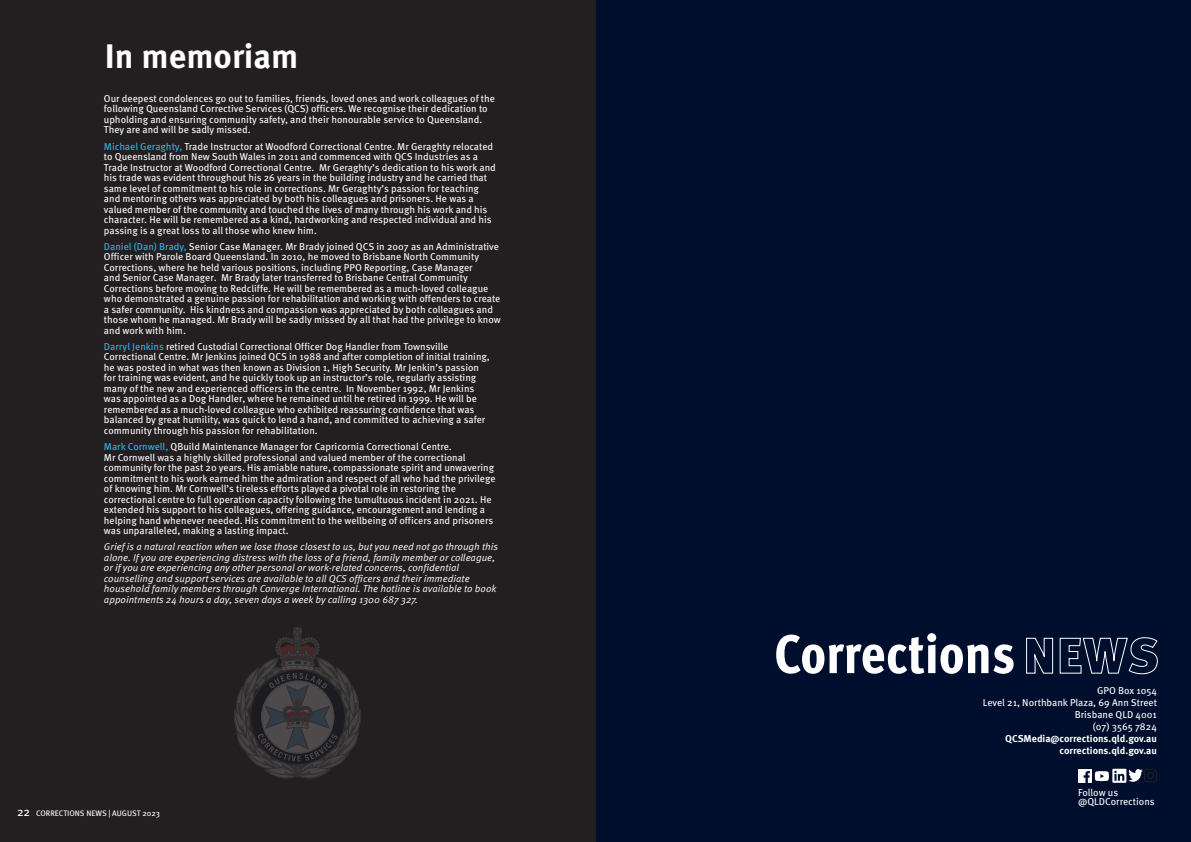
<style>
.page{position:relative;width:1191px;height:842px;background:#fff}
.page>*{position:absolute;margin:0;border:0;box-sizing:border-box;transform-origin:0 0}
.t1{font:800 condensed 54.6px "Meta OT";color:#fff}
.t2{font:700 34px "Meta OT";color:#fff}
.t3{font:10px/10.5px "Meta OT";color:#fff}
.t4{font:italic 10px/10.5px "Meta OT";color:#fff}
.t5{font:700 10px/12px "Meta OT";color:#fff;text-align:right}
.t6{font:8px "Meta OT";color:#fff}
.s1{color:#33b3e4}
.s2{font-size:12px}
.s3{font-weight:900;font-stretch:normal;font-size:50px}
</style>
<div class="page">
<div style="left:595px;top:0;width:596px;height:842px;background:#000e2e"></div>
<svg style="left:1078px;top:769px;width:79px;height:14px"></svg>
<div style="left:0;top:0;width:595px;height:842px;background:#231f20"></div>
<svg style="left:234px;top:627px;width:127px;height:152px"></svg>
<h2 class="t2" style="left:105px;top:35px;width:195px">In memoriam</h2>
<p class="t3" style="left:104px;top:93px;width:392px">Our deepest condolences go out to families, friends, loved ones and work colleagues of the following Queensland Corrective Services (QCS) officers. We recognise their dedication to upholding and ensuring community safety, and their honourable service to Queensland.<br>They are and will be sadly missed.</p>
<p class="t3" style="left:104px;top:141px;width:393px"><span class="s1">Michael Geraghty,</span> Trade Instructor at Woodford Correctional Centre. Mr Geraghty relocated to Queensland from New South Wales in 2011 and commenced with QCS Industries as a Trade Instructor at Woodford Correctional Centre. Mr Geraghty’s dedication to his work and his trade was evident throughout his 26 years in the building industry and he carried that same level of commitment to his role in corrections. Mr Geraghty’s passion for teaching and mentoring others was appreciated by both his colleagues and prisoners. He was a valued member of the community and touched the lives of many through his work and his character. He will be remembered as a kind, hardworking and respected individual and his passing is a great loss to all those who knew him.</p>
<p class="t3" style="left:104px;top:241px;width:398px"><span class="s1">Daniel (Dan) Brady,</span> Senior Case Manager. Mr Brady joined QCS in 2007 as an Administrative Officer with Parole Board Queensland. In 2010, he moved to Brisbane North Community Corrections, where he held various positions, including PPO Reporting, Case Manager<br>and Senior Case Manager. Mr Brady later transferred to Brisbane Central Community Corrections before moving to Redcliffe. He will be remembered as a much-loved colleague who demonstrated a genuine passion for rehabilitation and working with offenders to create a safer community. His kindness and compassion was appreciated by both colleagues and those whom he managed. Mr Brady will be sadly missed by all that had the privilege to know and work with him.</p>
<p class="t3" style="left:104px;top:341px;width:387px"><span class="s1">Darryl Jenkins</span> retired Custodial Correctional Officer Dog Handler from Townsville Correctional Centre. Mr Jenkins joined QCS in 1988 and after completion of initial training, he was posted in what was then known as Division 1, High Security. Mr Jenkin’s passion for training was evident, and he quickly took up an instructor’s role, regularly assisting many of the new and experienced officers in the centre. In November 1992, Mr Jenkins was appointed as a Dog Handler, where he remained until he retired in 1999. He will be remembered as a much-loved colleague who exhibited reassuring confidence that was balanced by great humility, was quick to lend a hand, and committed to achieving a safer community through his passion for rehabilitation.</p>
<p class="t3" style="left:104px;top:441px;width:393px"><span class="s1">Mark Cornwell,</span> QBuild Maintenance Manager for Capricornia Correctional Centre.<br>Mr Cornwell was a highly skilled professional and valued member of the correctional community for the past 20 years. His amiable nature, compassionate spirit and unwavering commitment to his work earned him the admiration and respect of all who had the privilege of knowing him. Mr Cornwell’s tireless efforts played a pivotal role in restoring the correctional centre to full operation capacity following the tumultuous incident in 2021. He extended his support to his colleagues, offering guidance, encouragement and lending a helping hand whenever needed. His commitment to the wellbeing of officers and prisoners was unparalleled, making a lasting impact.</p>
<p class="t4" style="left:104px;top:542px;width:396px">Grief is a natural reaction when we lose those closest to us, but you need not go through this alone. If you are experiencing distress with the loss of a friend, family member or colleague, or if you are experiencing any other personal or work-related concerns, confidential counselling and support services are available to all QCS officers and their immediate household family members through Converge International. The hotline is available to book appointments 24 hours a day, seven days a week by calling 1300 687 327.</p>
<p class="t6" style="left:17px;top:808px;width:144px"><span class="s2">22</span> CORRECTIONS NEWS | AUGUST 2023</p>
<h1 class="t1" style="left:774px;top:619px;width:386px">Corrections <span class="s3">NEWS</span></h1>
<p class="t3" style="left:982px;top:685px;width:176px;line-height:12px;text-align:right">GPO Box 1054<br>Level 21, Northbank Plaza, 69 Ann Street<br>Brisbane QLD 4001<br>(07) 3565 7824</p>
<p class="t5" style="left:1005px;top:732px;width:153px">QCSMedia@corrections.qld.gov.au corrections.qld.gov.au</p>
<p class="t3" style="left:1078px;top:787px;width:78px;line-height:9.6px">Follow us @QLDCorrections</p>
</div>
